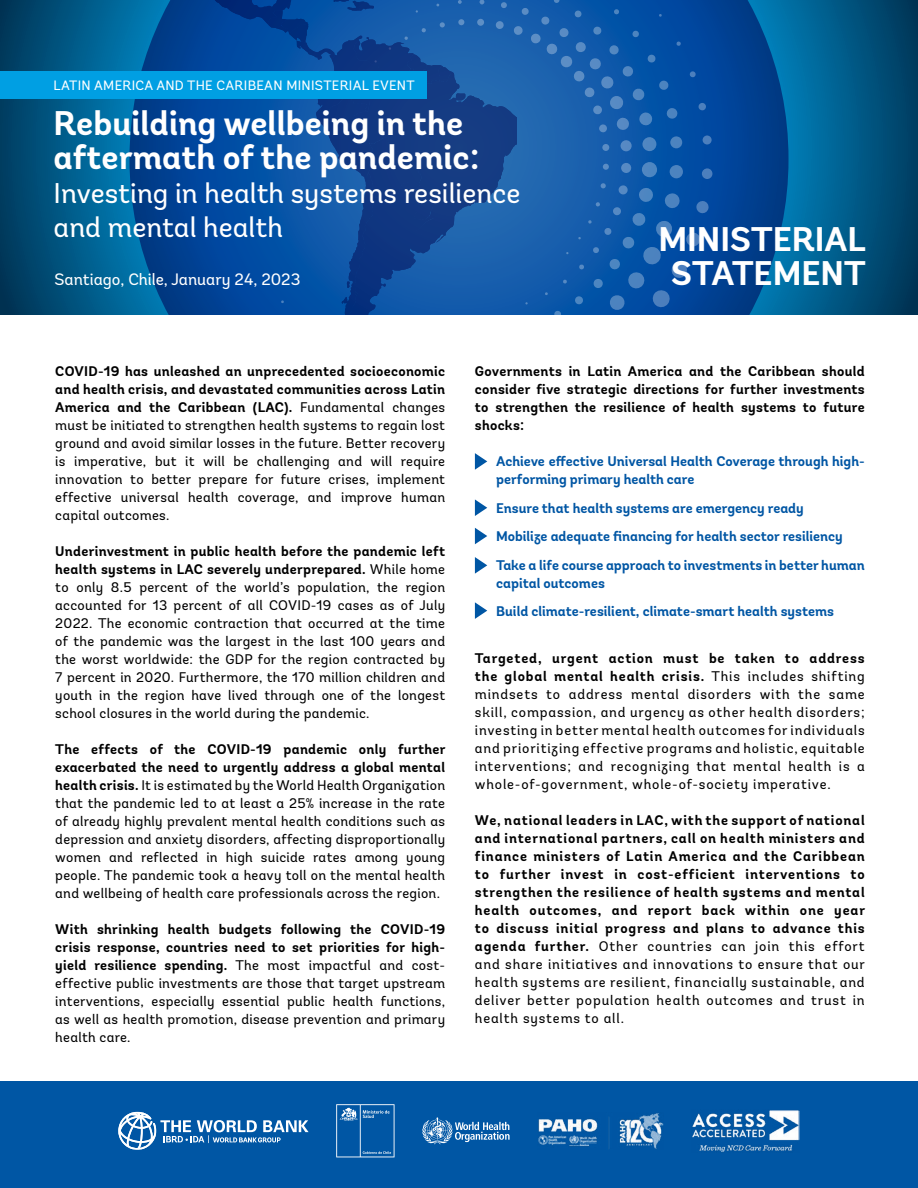
<style>
.page{position:relative;width:918px;height:1188px;background:#fff}
.page>*{position:absolute;margin:0;border:0;box-sizing:border-box;transform-origin:0 0}
.t1{font:700 34.2px/34.2px "Andes";color:#fff}
.t2{font:28.5px/34.2px "Andes";color:#fff}
.t3{font:16.5px "Andes";color:#fff}
.t4{font:13.95px/18px "Andes";letter-spacing:.02em;color:#000;text-align:justify}
.t5{font:700 13.95px/18px "Andes";letter-spacing:.03em;color:#000;text-align:justify}
.t6{font:700 13.95px/28.7px "Andes";color:#0056a4}
.t7{font:13.5px "Andes";letter-spacing:.02em;color:#fff}
.s1{font-weight:700}
.s2{font-weight:400}
</style>
<div class="page">
<svg style="left:0;top:0;width:918px;height:315px;background:#005784"></svg>
<svg style="left:129px;top:0;width:660px;height:315px;background:#004a94"></svg>
<svg style="left:702px;top:168px;width:11px;height:11px"></svg>
<svg style="left:702px;top:135px;width:10px;height:10px"></svg>
<svg style="left:181px;top:0;width:528px;height:315px;background:#0f51a1"></svg>
<div style="left:0;top:71px;width:426px;height:27px;background:#009fe3"></div>
<svg style="left:475px;top:453px;width:12px;height:17px"></svg>
<svg style="left:475px;top:528px;width:12px;height:16px"></svg>
<svg style="left:475px;top:602px;width:12px;height:17px"></svg>
<svg style="left:475px;top:499px;width:12px;height:17px"></svg>
<svg style="left:475px;top:557px;width:12px;height:17px"></svg>
<div style="left:0;top:1081px;width:918px;height:107px;background:#0056a4"></div>
<img style="left:692px;top:1110px;width:108px;height:42px">
<svg style="left:336px;top:1104px;width:59px;height:53px"></svg>
<svg style="left:118px;top:1112px;width:191px;height:38px"></svg>
<img style="left:538px;top:1113px;width:126px;height:36px">
<svg style="left:422px;top:1117px;width:88px;height:27px"></svg>
<p class="t7" style="left:54px;top:78px;width:363px">LATIN AMERICA AND THE CARIBEAN MINISTERIAL EVENT</p>
<h1 class="t1" style="left:54px;top:107px;width:427px">Rebuilding wellbeing in the aftermath of the pandemic:</h1>
<h2 class="t2" style="left:54px;top:176px;width:468px">Investing in health systems resilience and mental health</h2>
<p class="t3" style="left:55px;top:270px;width:247px">Santiago, Chile, January 24, 2023</p>
<h1 class="t1" style="left:658px;top:223px;width:209px;text-align:center">MINISTERIAL<br>STATEMENT</h1>
<p class="t4" style="left:55px;top:362px;width:391px"><span class="s1">COVID-19 has unleashed an unprecedented socioeconomic and health crisis, and devastated communities across Latin America and the Caribbean (LAC).</span> Fundamental changes must be initiated to strengthen health systems to regain lost ground and avoid similar losses in the future. Better recovery is imperative, but it will be challenging and will require innovation to better prepare for future crises, implement effective universal health coverage, and improve human capital outcomes.</p>
<p class="t4" style="left:55px;top:542px;width:391px"><span class="s1">Underinvestment in public health before the pandemic left health systems in LAC severely underprepared.</span> While home to only 8.5 percent of the world’s population, the region accounted for 13 percent of all COVID-19 cases as of July 2022. The economic contraction that occurred at the time of the pandemic was the largest in the last 100 years and the worst worldwide: the GDP for the region contracted by 7 percent in 2020. Furthermore, the 170 million children and youth in the region have lived through one of the longest school closures in the world during the pandemic.</p>
<p class="t4" style="left:55px;top:740px;width:392px"><span class="s1">The effects of the COVID-19 pandemic only further exacerbated the need to urgently address a global mental health crisis.</span> It is estimated by the World Health Organization that the pandemic led to at least a 25% increase in the rate of already highly prevalent mental health conditions such as depression and anxiety disorders, affecting disproportionally women and reflected in high suicide rates among young people. The pandemic took a heavy toll on the mental health and wellbeing of health care professionals across the region.</p>
<p class="t4" style="left:55px;top:920px;width:391px"><span class="s1">With shrinking health budgets following the COVID-19 crisis response, countries need to set priorities for high&shy;yield resilience spending.</span> The most impactful and cost&shy;effective public investments are those that target upstream interventions, especially essential public health functions, as well as health promotion, disease prevention and primary health care.</p>
<p class="t5" style="left:475px;top:363px;width:391px">Governments in Latin America and the Caribbean should consider five strategic directions for further investments to strengthen the resilience of health systems to future shocks:</p>
<p class="t6" style="left:496px;top:453px;width:370px;line-height:18px">Achieve effective Universal Health Coverage through high&shy;performing primary health care</p>
<p class="t6" style="left:496px;top:494px;width:370px">Ensure that health systems are emergency ready<br>Mobilize adequate financing for health sector resiliency<br>Take a life course approach to investments in better human</p>
<p class="t6" style="left:496px;top:569px;width:339px">capital outcomes<br>Build climate-resilient, climate-smart health systems</p>
<p class="t4" style="left:475px;top:649px;width:391px"><span class="s1">Targeted, urgent action must be taken to address the global mental health crisis.</span> This includes shifting mindsets to address mental disorders with the same skill, compassion, and urgency as other health disorders; investing in better mental health outcomes for individuals and prioritizing effective programs and holistic, equitable interventions; and recognizing that mental health is a whole-of-government, whole-of-society imperative.</p>
<p class="t5" style="left:475px;top:812px;width:392px">We, national leaders in LAC, with the support of national and international partners, call on health ministers and finance ministers of Latin America and the Caribbean to further invest in cost-efficient interventions to strengthen the resilience of health systems and mental health outcomes, and report back within one year to discuss initial progress and plans to advance this agenda further. <span class="s2">Other countries can join this effort and share initiatives and innovations to ensure that our health systems are resilient, financially sustainable, and deliver better population health outcomes and trust in health systems to all.</span></p>
</div>
